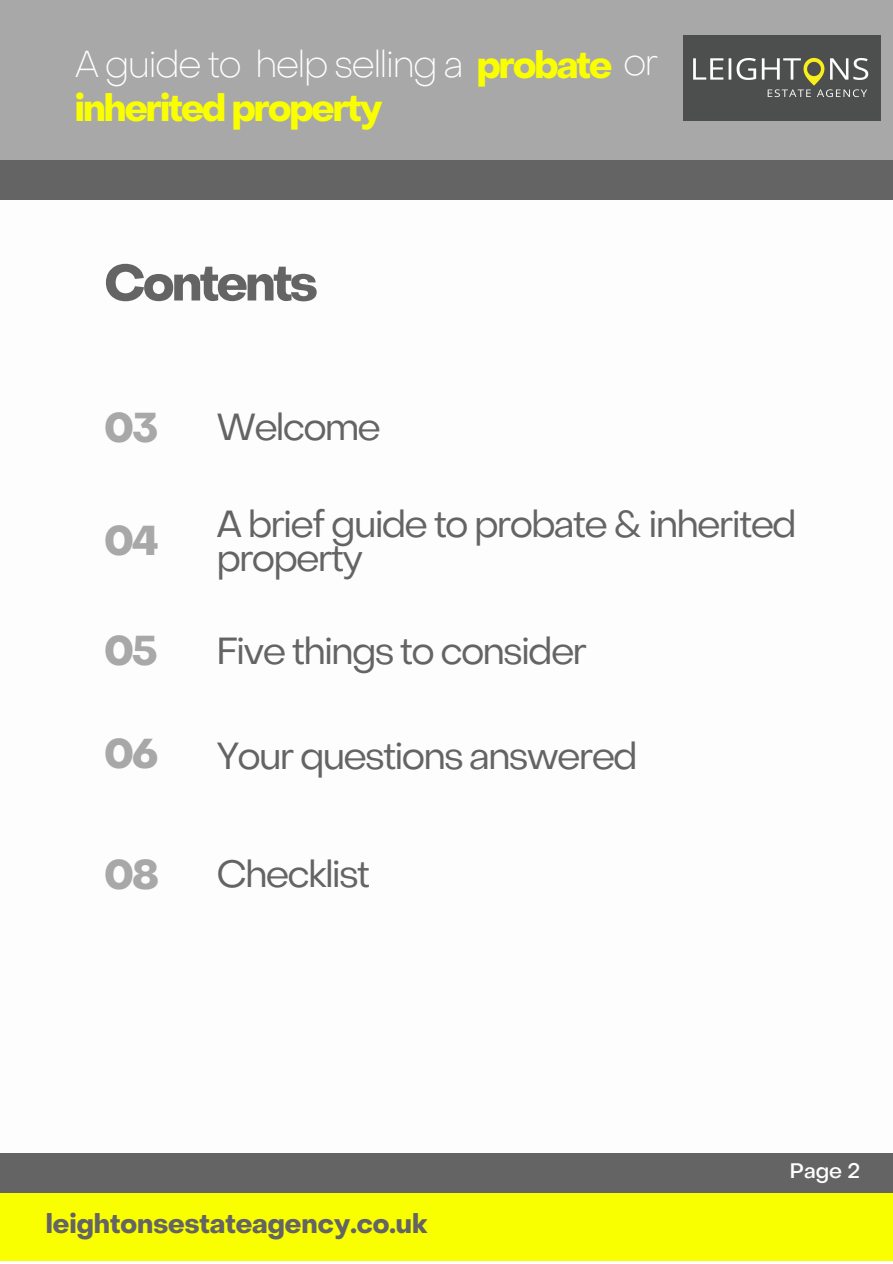
<style>
.page{position:relative;width:893px;height:1264px;background:#fff}
.page>*{position:absolute;margin:0;border:0;box-sizing:border-box;transform-origin:0 0}
.t1{font:700 50.25px "Object Sans";letter-spacing:-.05em;color:#646464}
.t2{font:700 40.95px "Object Sans";letter-spacing:-.05em;color:#a8a8a8}
.t3{font:37.5px/34.8px "Object Sans";letter-spacing:-.05em;color:#646464}
.t4{font:700 37.5px/44.2px "Object Sans";letter-spacing:-.05em;color:#faff00}
.t5{font:700 26.85px "Object Sans";color:#646464}
.t6{font:500 20.85px "Object Sans";color:#fff}
.s1{font-weight:100;color:#fff}
</style>
<div class="page">
<div style="left:0;top:1192px;width:892px;height:68px;background:#faff00"></div>
<div style="left:0;top:1153px;width:892px;height:39px;background:#646464"></div>
<div style="left:0;top:0;width:892px;height:160px;background:#a8a8a8"></div>
<div style="left:0;top:160px;width:892px;height:39px;background:#646464"></div>
<img style="left:683px;top:36px;width:197px;height:84px">
<p class="t4" style="left:75px;top:45px;width:585px"><span class="s1">A guide to help selling a</span> probate <span class="s1">or </span>inherited property</p>
<h1 class="t1" style="left:104px;top:263px;width:215px">Contents</h1>
<p class="t2" style="left:104px;top:412px;width:55px">03</p>
<p class="t3" style="left:216px;top:413px;width:166px">Welcome</p>
<p class="t2" style="left:104px;top:524px;width:56px">04</p>
<p class="t3" style="left:216px;top:509px;width:582px">A brief guide to probate &amp; inherited property</p>
<p class="t2" style="left:104px;top:634px;width:55px">05</p>
<p class="t3" style="left:216px;top:637px;width:372px">Five things to consider</p>
<p class="t2" style="left:104px;top:737px;width:55px">06</p>
<p class="t3" style="left:216px;top:742px;width:423px">Your questions answered</p>
<p class="t2" style="left:104px;top:858px;width:56px">08</p>
<p class="t3" style="left:216px;top:859px;width:155px">Checklist</p>
<p class="t6" style="left:789px;top:1162px;width:72px">Page 2</p>
<p class="t5" style="left:46px;top:1212px;width:383px">leightonsestateagency.co.uk</p>
</div>
